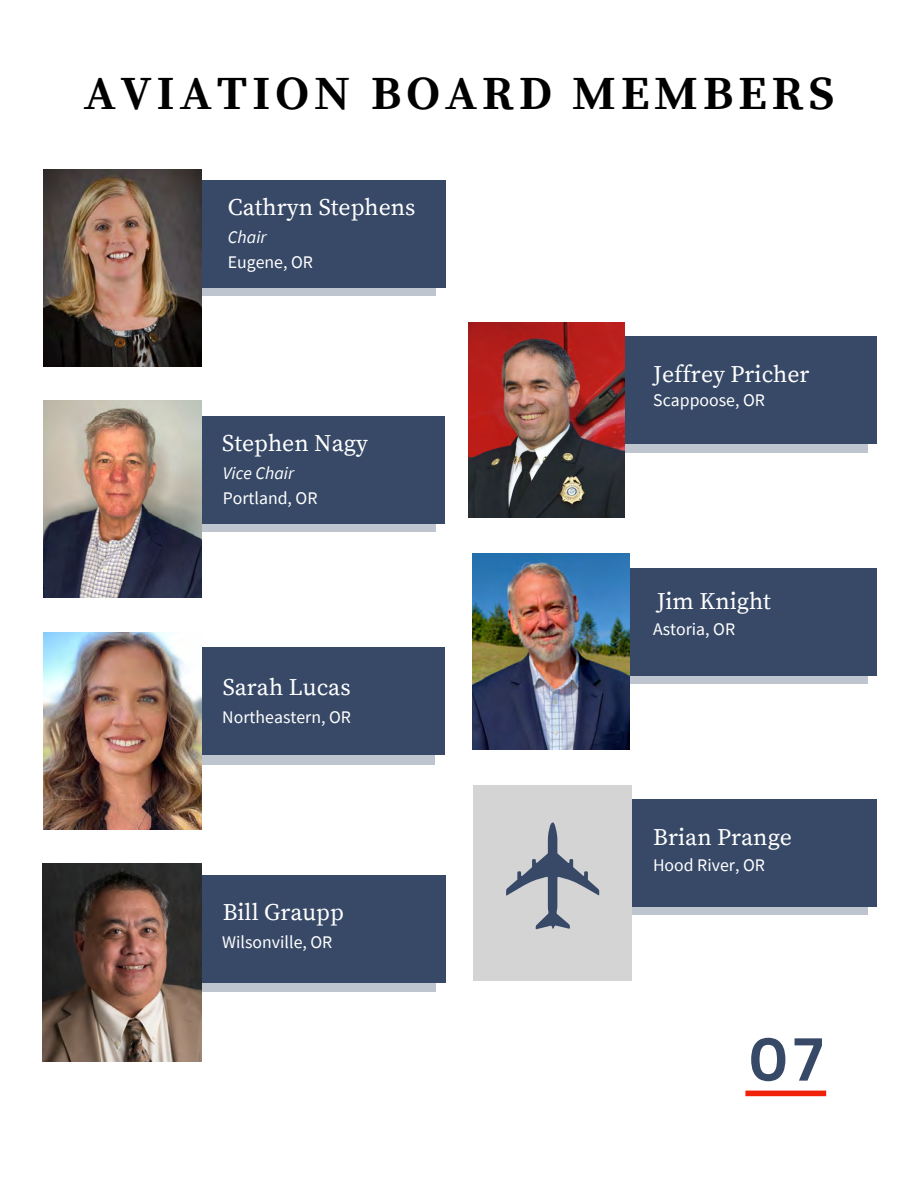
<style>
.page{position:relative;width:918px;height:1188px;background:#fff}
.page>*{position:absolute;margin:0;border:0;box-sizing:border-box;transform-origin:0 0}
.t1{font:700 59.25px "Canva Sans";color:#374967}
.t2{font:700 47.4px "Source Serif Pro";letter-spacing:.11em;color:#000}
.t3{font:23.7px "Source Serif Pro";color:#fff}
.t4{font:17.7px "Source Sans Pro";color:#fff}
.t5{font:italic 17.7px "Source Sans Pro";color:#fff}
</style>
<div class="page">
<div style="left:745px;top:1091px;width:81px;height:5px;background:#f2210a"></div>
<div style="left:118px;top:424px;width:317px;height:108px;background:#bfc5ce"></div>
<div style="left:123px;top:416px;width:322px;height:108px;background:#374967"></div>
<div style="left:119px;top:884px;width:317px;height:108px;background:#bfc5ce"></div>
<div style="left:123px;top:875px;width:322px;height:108px;background:#374967"></div>
<div style="left:119px;top:188px;width:317px;height:108px;background:#bfc5ce"></div>
<div style="left:128px;top:180px;width:317px;height:108px;background:#374967"></div>
<div style="left:117px;top:657px;width:317px;height:108px;background:#bfc5ce"></div>
<div style="left:123px;top:647px;width:322px;height:108px;background:#374967"></div>
<div style="left:550px;top:576px;width:317px;height:108px;background:#bfc5ce"></div>
<div style="left:553px;top:568px;width:324px;height:108px;background:#374967"></div>
<div style="left:550px;top:345px;width:317px;height:108px;background:#bfc5ce"></div>
<div style="left:553px;top:336px;width:324px;height:108px;background:#374967"></div>
<div style="left:550px;top:810px;width:317px;height:104px;background:#bfc5ce"></div>
<div style="left:515px;top:799px;width:362px;height:108px;background:#374967"></div>
<div style="left:473px;top:785px;width:159px;height:196px;background:#d4d4d4"></div>
<svg style="left:506px;top:822px;width:93px;height:107px"></svg>
<img style="left:44px;top:169px;width:157px;height:197px">
<img style="left:44px;top:400px;width:157px;height:197px">
<img style="left:44px;top:632px;width:157px;height:197px">
<img style="left:43px;top:864px;width:159px;height:198px">
<img style="left:469px;top:322px;width:156px;height:196px">
<img style="left:473px;top:554px;width:156px;height:195px">
<p class="t2" style="left:84px;top:66px;width:752px">AVIATION BOARD MEMBERS</p>
<p class="t3" style="left:228px;top:193px;width:189px">Cathryn Stephens</p>
<p class="t5" style="left:228px;top:225px;width:40px">Chair</p>
<h2 class="t4" style="left:228px;top:251px;width:87px">Eugene, OR</h2>
<p class="t3" style="left:222px;top:429px;width:147px">Stephen Nagy</p>
<p class="t5" style="left:223px;top:461px;width:73px">Vice Chair</p>
<h2 class="t4" style="left:223px;top:487px;width:96px">Portland, OR</h2>
<p class="t3" style="left:223px;top:673px;width:129px">Sarah Lucas</p>
<p class="t4" style="left:222px;top:706px;width:130px">Northeastern, OR</p>
<h2 class="t3" style="left:223px;top:899px;width:123px">Bill Graupp</h2>
<p class="t4" style="left:222px;top:931px;width:112px">Wilsonville, OR</p>
<p class="t3" style="left:653px;top:360px;width:158px">Jeffrey Pricher</p>
<h2 class="t4" style="left:653px;top:388px;width:113px">Scappoose, OR</h2>
<p class="t3" style="left:657px;top:587px;width:116px">Jim Knight</p>
<p class="t4" style="left:653px;top:617px;width:84px">Astoria, OR</p>
<h2 class="t3" style="left:653px;top:823px;width:140px">Brian Prange</h2>
<p class="t4" style="left:653px;top:853px;width:113px">Hood River, OR</p>
<h2 class="t1" style="left:748px;top:1017px;width:77px">07</h2>
</div>
